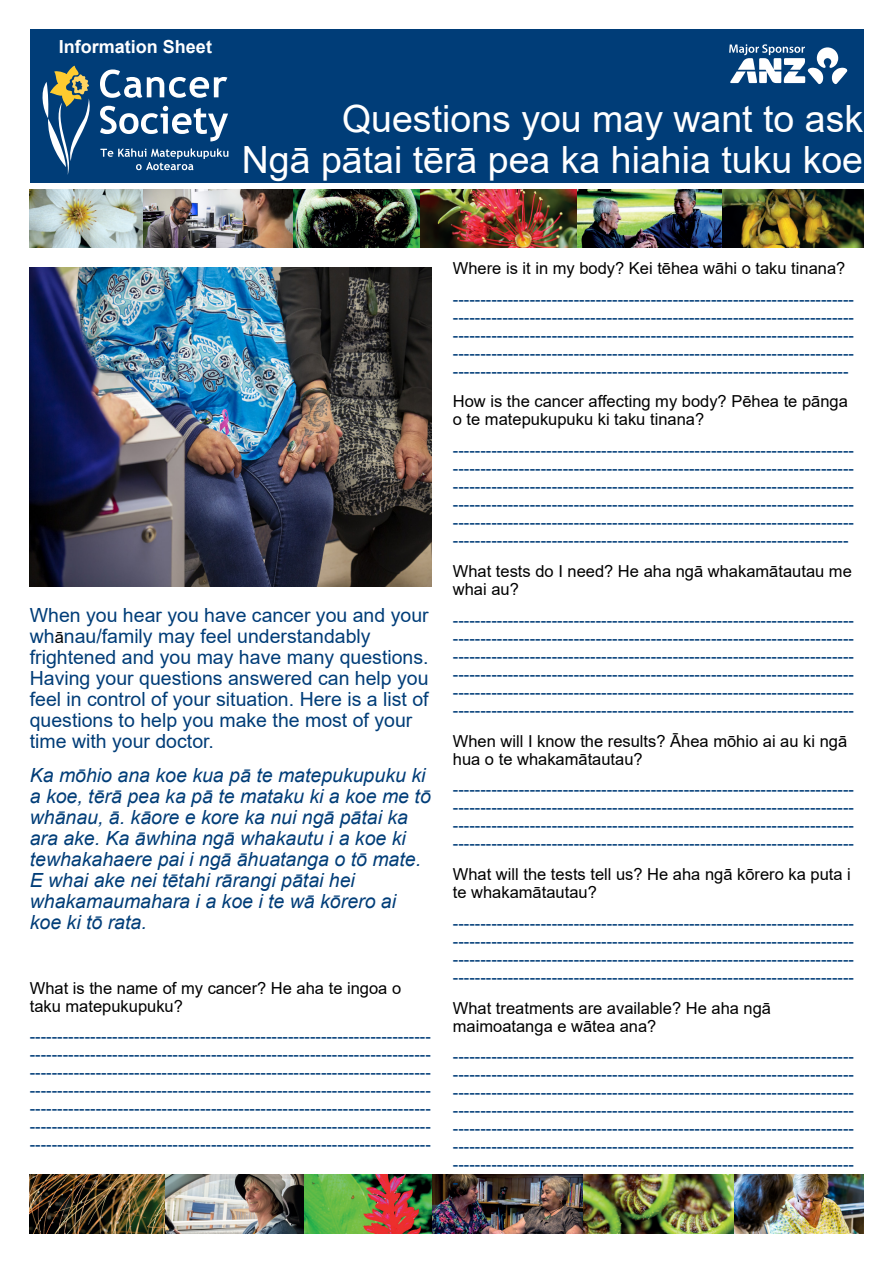
<style>
.page{position:relative;width:893px;height:1263px;background:#fff}
.page>*{position:absolute;margin:0;border:0;box-sizing:border-box;transform-origin:0 0}
.t1{font:37.5px/40.5px "Arial";color:#fff;text-align:right}
.Text_intro{font:italic 19.5px/21px "Arial";color:#003d78}
.Text_intro-2{font:19.5px/21px "Arial";color:#003d78}
.t2{font:700 18px "Arial";color:#fff}
.Text_intro-3{font:16.5px/18px "Arial";color:#003d78;text-align:justify}
.Text_intro-4{font:16.5px/18px "Arial";color:#000}
.s1{font-size:16.5px;color:#000}
</style>
<div class="page">
<div style="left:30px;top:30px;width:833px;height:153px;background:#003d78"></div>
<svg style="left:100px;top:148px;width:128px;height:22px"></svg>
<svg style="left:100px;top:69px;width:128px;height:72px"></svg>
<svg style="left:42px;top:65px;width:48px;height:110px"></svg>
<img style="left:30px;top:189px;width:833px;height:59px">
<svg style="left:729px;top:44px;width:119px;height:40px"></svg>
<img style="left:30px;top:1175px;width:833px;height:58px">
<img style="left:30px;top:268px;width:402px;height:319px">
<p class="t2" style="left:59px;top:34px;width:155px">Information Sheet</p>
<h1 class="t1" style="left:242px;top:98px;width:623px">Questions you may want to ask<br>Ngā pātai tērā pea ka hiahia tuku koe</h1>
<p class="Text_intro-2" style="left:30px;top:605px;width:400px">When you hear you have cancer you and your wh<span class="s1">ā</span>nau/family may feel understandably frightened and you may have many questions.<br>Having your questions answered can help you feel in control of your situation. Here is a list of questions to help you make the most of your time with your doctor.</p>
<p class="Text_intro" style="left:30px;top:765px;width:403px">Ka mōhio ana koe kua pā te matepukupuku ki a koe, tērā pea ka pā te mataku ki a koe me tō whānau, ā. kāore e kore ka nui ngā pātai ka ara ake. Ka āwhina ngā whakautu i a koe ki tewhakahaere pai i ngā āhuatanga o tō mate.<br>E whai ake nei tētahi rārangi pātai hei whakamaumahara i a koe i te wā kōrero ai koe ki tō rata.</p>
<p class="Text_intro-4" style="left:30px;top:979px;width:373px">What is the name of my cancer? He aha te ingoa o taku matepukupuku?</p>
<p class="Text_intro-3" style="left:30px;top:1027px;width:403px">------------------------------------------------------------------------- ------------------------------------------------------------------------- ------------------------------------------------------------------------- ------------------------------------------------------------------------- ------------------------------------------------------------------------- ------------------------------------------------------------------------- -------------------------------------------------------------------------</p>
<p class="Text_intro-4" style="left:453px;top:259px;width:394px">Where is it in my body? Kei tēhea wāhi o taku tinana?</p>
<p class="Text_intro-3" style="left:453px;top:290px;width:403px">------------------------------------------------------------------------- ------------------------------------------------------------------------- ------------------------------------------------------------------------- ------------------------------------------------------------------------- ------------------------------------------------------------------------</p>
<p class="Text_intro-4" style="left:453px;top:393px;width:397px">How is the cancer affecting my body? Pēhea te pānga o te matepukupuku ki taku tinana?</p>
<p class="Text_intro-3" style="left:453px;top:441px;width:403px">------------------------------------------------------------------------- ------------------------------------------------------------------------- ------------------------------------------------------------------------- ------------------------------------------------------------------------- ------------------------------------------------------------------------- ------------------------------------------------------------------------</p>
<p class="Text_intro-4" style="left:453px;top:562px;width:400px">What tests do I need? He aha ngā whakamātautau me whai au?</p>
<p class="Text_intro-3" style="left:453px;top:611px;width:403px">------------------------------------------------------------------------- ------------------------------------------------------------------------- ------------------------------------------------------------------------- ------------------------------------------------------------------------- ------------------------------------------------------------------------- -------------------------------------------------------------------------</p>
<p class="Text_intro-4" style="left:453px;top:732px;width:396px">When will I know the results? Āhea mōhio ai au ki ngā hua o te whakamātautau?</p>
<p class="Text_intro-3" style="left:453px;top:780px;width:403px">------------------------------------------------------------------------- ------------------------------------------------------------------------- ------------------------------------------------------------------------- -------------------------------------------------------------------------</p>
<p class="Text_intro-4" style="left:453px;top:865px;width:400px">What will the tests tell us? He aha ngā kōrero ka puta i te whakamātautau?</p>
<p class="Text_intro-3" style="left:453px;top:914px;width:403px">------------------------------------------------------------------------- ------------------------------------------------------------------------- ------------------------------------------------------------------------- -------------------------------------------------------------------------</p>
<p class="Text_intro-4" style="left:453px;top:999px;width:320px">What treatments are available? He aha ngā maimoatanga e wātea ana?</p>
<p class="Text_intro-3" style="left:453px;top:1047px;width:403px">------------------------------------------------------------------------- ------------------------------------------------------------------------- ------------------------------------------------------------------------- ------------------------------------------------------------------------- ------------------------------------------------------------------------- ------------------------------------------------------------------------- ------------------------------------------------------------------------- -</p>
</div>
